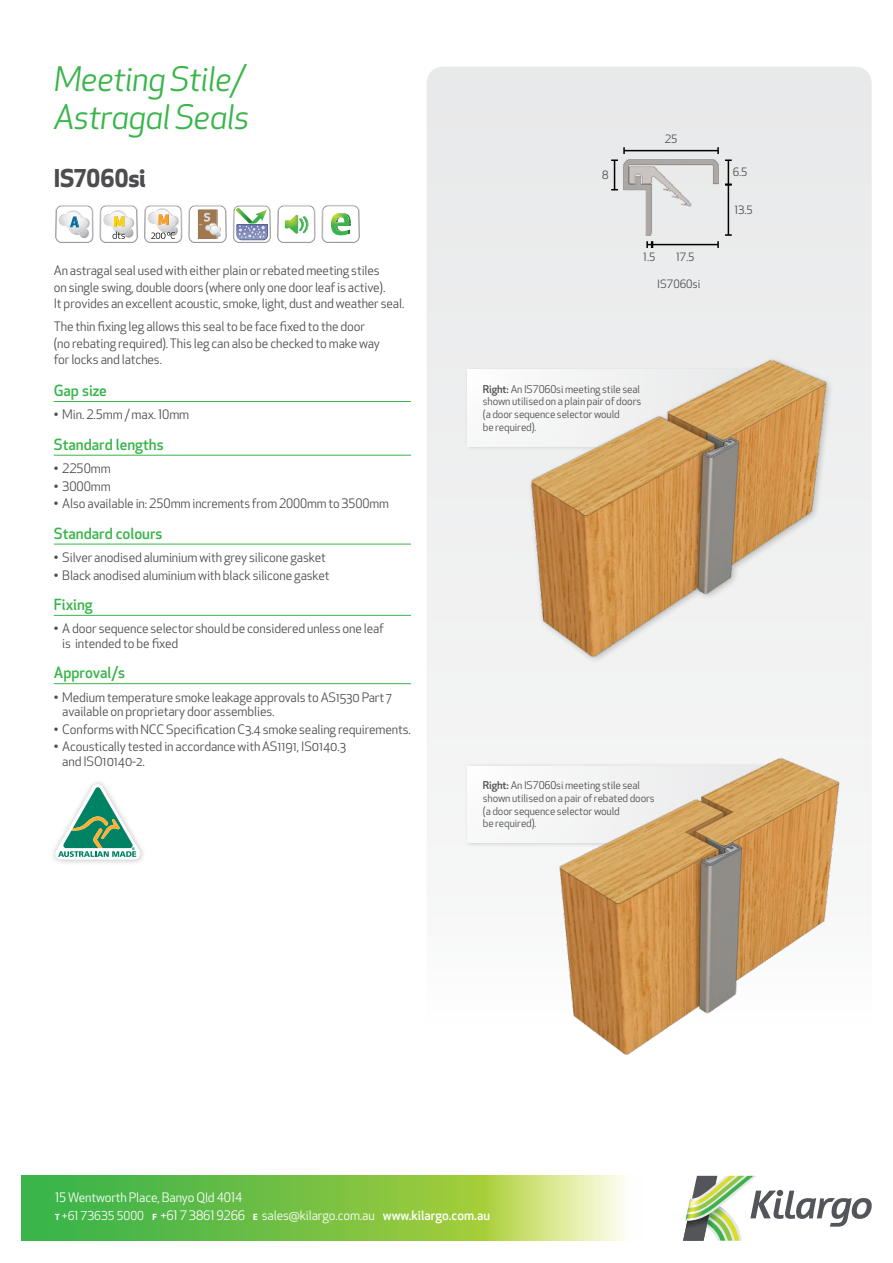
<style>
.page{position:relative;width:893px;height:1263px;background:#fff}
.page>*{position:absolute;margin:0;border:0;box-sizing:border-box;transform-origin:0 0}
.t1{font:italic 33px/37.5px "Apex New";letter-spacing:-.02em;color:#39b54a}
.t2{font:700 24px "Apex New";letter-spacing:-.015em;color:#4d4d4f}
.t3{font:500 15px "Apex New";color:#39b54a}
.t4{font:12.75px/16.5px "Apex New";letter-spacing:-.01em;color:#4d4d4f}
.t5{font:12.75px/17.7px "Apex New";letter-spacing:-.01em;color:#fff}
.t6{font:11.25px "Apex New";color:#4d4d4f}
.t7{font:10.5px/12.8px "Apex New";letter-spacing:-.01em;color:#4d4d4f}
.s1{font-weight:500}
.s2{font-weight:700;font-size:8.25px}
.s3{font-size:12px}
</style>
<div class="page">
<svg style="left:427px;top:67px;width:445px;height:1109px"></svg>
<svg style="left:683px;top:1176px;width:189px;height:65px"></svg>
<svg style="left:21px;top:1176px;width:605px;height:65px;background:#84c857"></svg>
<svg style="left:55px;top:205px;width:38px;height:38px"></svg>
<svg style="left:100px;top:205px;width:38px;height:38px"></svg>
<svg style="left:144px;top:205px;width:38px;height:38px"></svg>
<svg style="left:189px;top:205px;width:38px;height:38px"></svg>
<svg style="left:233px;top:205px;width:38px;height:38px"></svg>
<svg style="left:277px;top:205px;width:38px;height:38px"></svg>
<svg style="left:322px;top:205px;width:38px;height:38px"></svg>
<div style="left:50px;top:778px;width:96px;height:87px;background:#000;opacity:.25"></div>
<svg style="left:55px;top:784px;width:85px;height:76px"></svg>
<hr style="left:54px;top:401px;width:357px;height:1px;background:#39b54a">
<hr style="left:54px;top:455px;width:357px;height:1px;background:#39b54a">
<hr style="left:54px;top:544px;width:357px;height:1px;background:#39b54a">
<hr style="left:54px;top:615px;width:357px;height:1px;background:#39b54a">
<hr style="left:54px;top:683px;width:357px;height:1px;background:#39b54a">
<img style="left:623px;top:159px;width:96px;height:77px">
<hr style="left:614px;top:160px;width:1px;height:30px;background:#000">
<hr style="left:653px;top:244px;width:65px;height:1px;background:#000">
<svg style="left:717px;top:241px;width:2px;height:7px"></svg>
<svg style="left:646px;top:241px;width:7px;height:7px"></svg>
<hr style="left:624px;top:150px;width:94px;height:1px;background:#000">
<svg style="left:611px;top:147px;width:14px;height:14px"></svg>
<svg style="left:717px;top:147px;width:2px;height:7px"></svg>
<hr style="left:728px;top:185px;width:1px;height:50px;background:#000">
<svg style="left:725px;top:234px;width:7px;height:2px"></svg>
<svg style="left:725px;top:159px;width:7px;height:27px"></svg>
<div style="left:464px;top:366px;width:296px;height:86px;background:#000;opacity:.15"></div>
<div style="left:468px;top:370px;width:286px;height:76px;background:#f9f9f9"></div>
<div style="left:464px;top:762px;width:316px;height:86px;background:#000;opacity:.15"></div>
<div style="left:468px;top:766px;width:307px;height:77px;background:#f8f8f8"></div>
<div style="left:527px;top:356px;width:307px;height:308px;background:#f1f1f2"></div>
<img style="left:530px;top:359px;width:297px;height:298px">
<img style="left:558px;top:758px;width:283px;height:297px">
<h1 class="t1" style="left:54px;top:61px;width:197px">Meeting Stile/<br>Astragal Seals</h1>
<h2 class="t2" style="left:54px;top:161px;width:94px">IS7060si</h2>
<p class="t4" style="left:54px;top:262px;width:352px">An astragal seal used with either plain or rebated meeting stiles<br>on single swing, double doors (where only one door leaf is active).<br>It provides an excellent acoustic, smoke, light, dust and weather seal.</p>
<p class="t4" style="left:54px;top:318px;width:328px">The thin fixing leg allows this seal to be face fixed to the door (no rebating required). This leg can also be checked to make way for locks and latches.</p>
<p class="t3" style="left:54px;top:380px;width:55px">Gap size</p>
<p class="t4" style="left:54px;top:407px;width:137px">• Min. 2.5mm / max. 10mm</p>
<p class="t3" style="left:54px;top:434px;width:111px">Standard lengths</p>
<p class="t4" style="left:54px;top:460px;width:58px">• 2250mm</p>
<p class="t4" style="left:54px;top:478px;width:58px">• 3000mm</p>
<p class="t4" style="left:54px;top:495px;width:337px">• Also available in: 250mm increments from 2000mm to 3500mm</p>
<p class="t3" style="left:54px;top:523px;width:110px">Standard colours</p>
<p class="t4" style="left:54px;top:549px;width:274px">• Silver anodised aluminium with grey silicone gasket</p>
<p class="t4" style="left:54px;top:567px;width:277px">• Black anodised aluminium with black silicone gasket</p>
<p class="t3" style="left:54px;top:594px;width:40px">Fixing</p>
<p class="t4" style="left:62px;top:621px;width:323px;line-height:14.5px;text-indent:-9px">• A door sequence selector should be considered unless one leaf is intended to be fixed</p>
<p class="t3" style="left:54px;top:662px;width:73px">Approval/s</p>
<p class="t4" style="left:62px;top:690px;width:331px;line-height:14.5px;text-indent:-9px">• Medium temperature smoke leakage approvals to AS1530 Part 7 available on proprietary door assemblies.</p>
<p class="t4" style="left:54px;top:721px;width:359px">• Conforms with NCC Specification C3.4 smoke sealing requirements.</p>
<p class="t4" style="left:62px;top:740px;width:285px;line-height:14.5px;text-indent:-9px">• Acoustically tested in accordance with AS1191, IS0140.3 and ISO10140-2.</p>
<p class="t6" style="left:665px;top:131px;width:14px">25</p>
<p class="t6" style="left:602px;top:168px;width:8px">8</p>
<p class="t6" style="left:733px;top:165px;width:16px">6.5</p>
<p class="t6" style="left:643px;top:250px;width:14px">1.5</p>
<p class="t6" style="left:676px;top:250px;width:20px">17.5</p>
<p class="t6" style="left:657px;top:276px;width:45px">IS7060si</p>
<p class="t6" style="left:734px;top:203px;width:20px">13.5</p>
<p class="t7" style="left:483px;top:382px;width:160px"><span class="s1">Right:</span> An IS7060si meeting stile seal shown utilised on a plain pair of doors (a door sequence selector would<br>be required).</p>
<p class="t7" style="left:483px;top:779px;width:173px"><span class="s1">Right:</span> An IS7060si meeting stile seal shown utilised on a pair of rebated doors (a door sequence selector would<br>be required).</p>
<p class="t5" style="left:55px;top:1189px;width:436px">15 Wentworth Place, Banyo Qld 4014<br><span class="s2">T</span> <span class="s3">+61 73635 5000</span> <span class="s2">F</span> +61 7 3861 9266 <span class="s2">E</span> sales@kilargo.com.au <span class="s1">www.kilargo.com.au</span></p>
</div>
